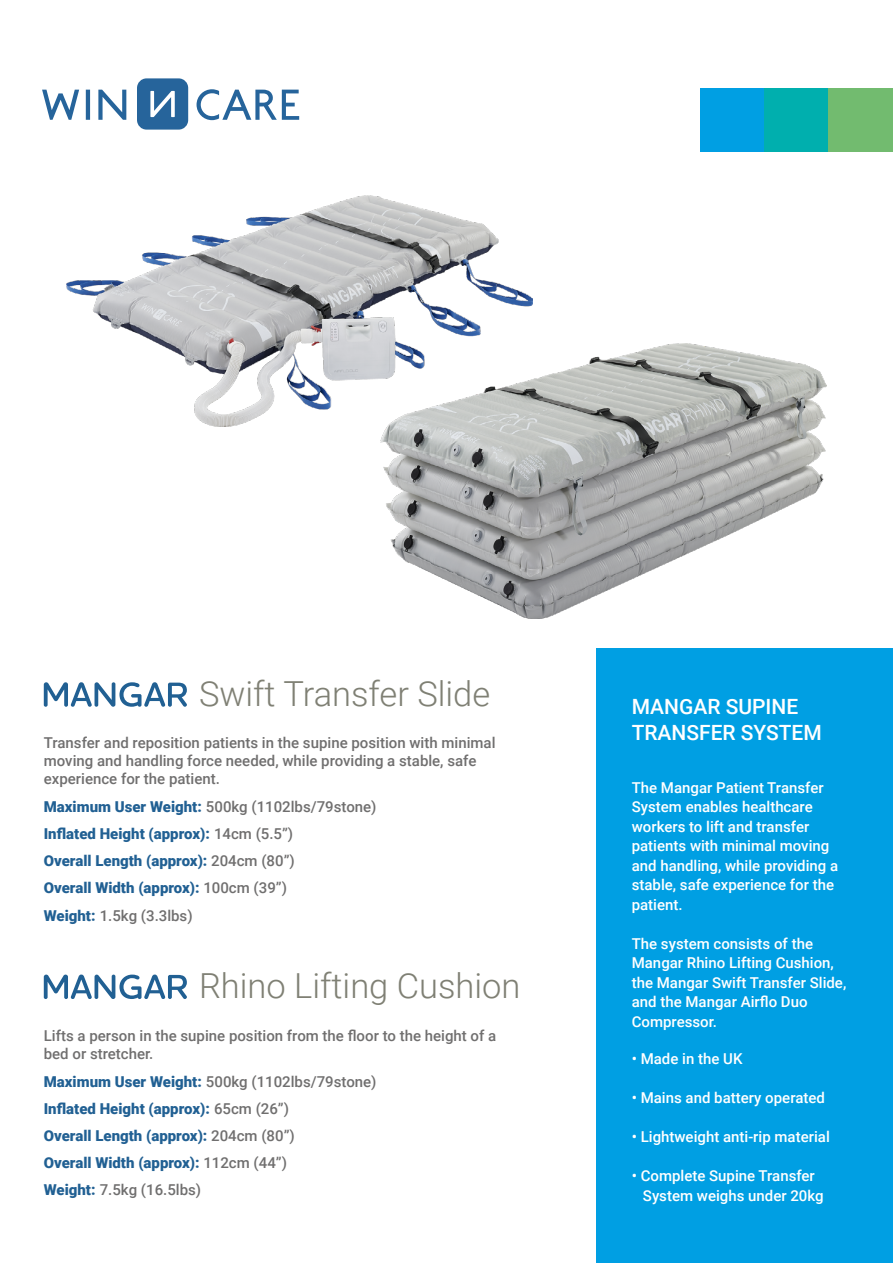
<style>
.page{position:relative;width:893px;height:1263px;background:#fff}
.page>*{position:absolute;margin:0;border:0;box-sizing:border-box;transform-origin:0 0}
.t1{font:300 34.5px "Roboto";color:#7f8074}
.t2{font:500 21px/25.2px "Roboto";color:#fff}
.t3{font:500 15px/19.5px "Roboto";color:#fff}
.t4{font:900 15px/27px "Roboto";color:#216093}
.t5{font:500 15px/18px "Roboto";color:#706f6f}
.s1{font-weight:500;color:#706f6f}
</style>
<div class="page">
<div style="left:596px;top:648px;width:297px;height:615px;background:#009fe3"></div>
<div style="left:137px;top:78px;width:51px;height:52px;background:#26649b;border-radius:10px"></div>
<svg style="left:150px;top:91px;width:25px;height:26px"></svg>
<svg style="left:197px;top:89px;width:102px;height:31px"></svg>
<svg style="left:98px;top:90px;width:28px;height:30px"></svg>
<svg style="left:86px;top:90px;width:4px;height:30px"></svg>
<svg style="left:42px;top:90px;width:37px;height:30px"></svg>
<img style="left:381px;top:343px;width:445px;height:275px">
<img style="left:67px;top:195px;width:465px;height:232px">
<svg style="left:44px;top:682px;width:143px;height:25px"></svg>
<svg style="left:44px;top:974px;width:143px;height:25px"></svg>
<div style="left:828px;top:88px;width:64px;height:64px;background:#72bb6f"></div>
<div style="left:842px;top:88px;width:51px;height:64px;background:#72bb6f"></div>
<div style="left:764px;top:88px;width:64px;height:64px;background:#00afae"></div>
<div style="left:701px;top:88px;width:63px;height:64px;background:#009fe3"></div>
<h1 class="t1" style="left:199px;top:670px;width:293px">Swift Transfer Slide</h1>
<p class="t5" style="left:44px;top:733px;width:453px">Transfer and reposition patients in the supine position with minimal moving and handling force needed, while providing a stable, safe experience for the patient.</p>
<p class="t4" style="left:44px;top:793px;width:334px">Maximum User Weight: <span class="s1">500kg (1102lbs/79stone)<br></span>Inflated Height (approx): <span class="s1">14cm (5.5”)<br></span>Overall Length (approx): <span class="s1">204cm (80”)<br></span>Overall Width (approx): <span class="s1">100cm (39”)<br></span>Weight: <span class="s1">1.5kg (3.3lbs)</span></p>
<h1 class="t1" style="left:199px;top:962px;width:323px">Rhino Lifting Cushion</h1>
<p class="t5" style="left:44px;top:1026px;width:454px">Lifts a person in the supine position from the floor to the height of a bed or stretcher.</p>
<p class="t4" style="left:44px;top:1067px;width:334px">Maximum User Weight: <span class="s1">500kg (1102lbs/79stone)<br></span>Inflated Height (approx): <span class="s1">65cm (26”)<br></span>Overall Length (approx): <span class="s1">204cm (80”)<br></span>Overall Width (approx): <span class="s1">112cm (44”)<br></span>Weight: <span class="s1">7.5kg (16.5lbs)</span></p>
<h2 class="t2" style="left:632px;top:694px;width:192px">MANGAR SUPINE<br>TRANSFER SYSTEM</h2>
<p class="t3" style="left:632px;top:777px;width:208px">The Mangar Patient Transfer<br>System enables healthcare workers to lift and transfer patients with minimal moving and handling, while providing a stable, safe experience for the patient.</p>
<p class="t3" style="left:632px;top:933px;width:216px">The system consists of the<br>Mangar Rhino Lifting Cushion, the Mangar Swift Transfer Slide, and the Mangar Airflo Duo<br>Compressor.</p>
<p class="t3" style="left:632px;top:1048px;width:112px">• Made in the UK</p>
<p class="t3" style="left:632px;top:1087px;width:195px">• Mains and battery operated</p>
<p class="t3" style="left:632px;top:1126px;width:200px">• Lightweight anti-rip material</p>
<p class="t3" style="left:643px;top:1165px;width:182px;text-indent:-11px">• Complete Supine Transfer<br>System weighs under 20kg</p>
</div>
